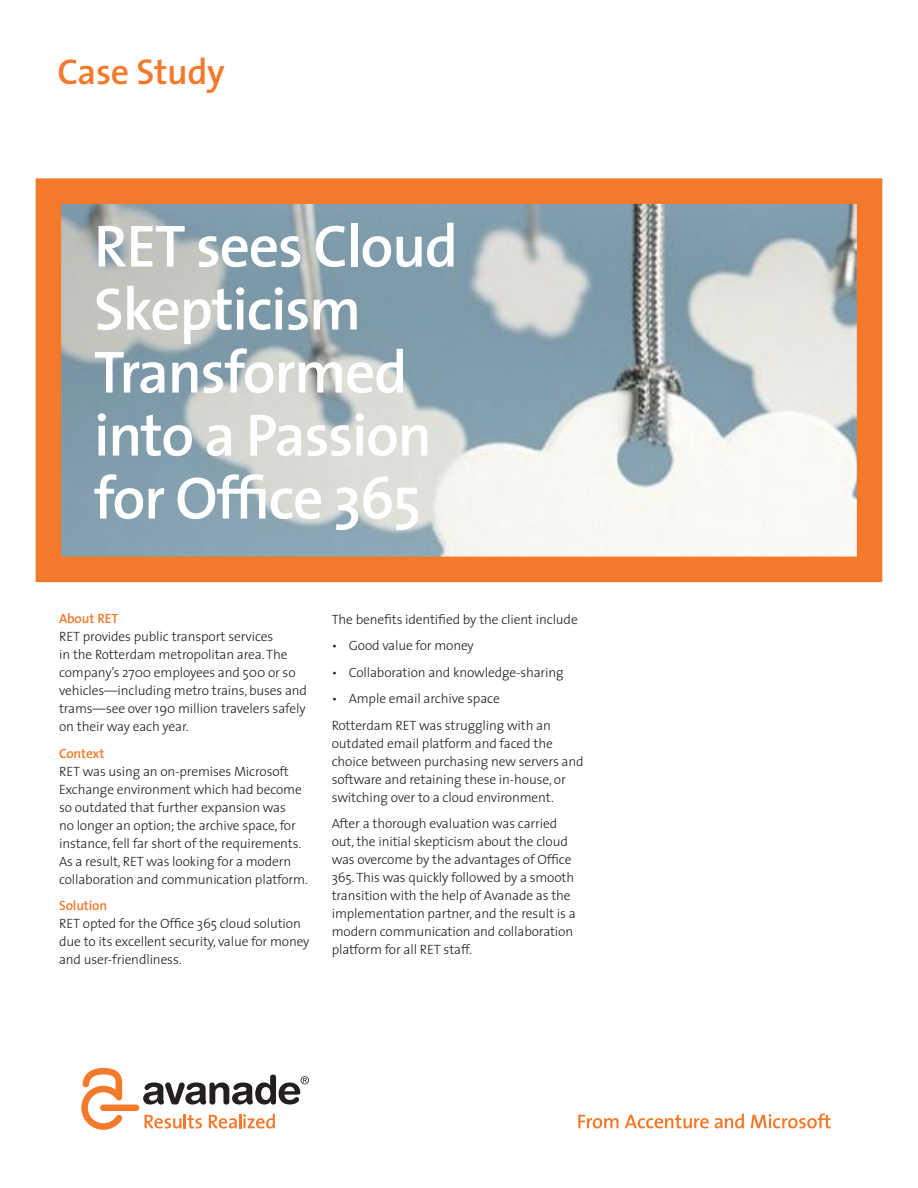
<style>
.page{position:relative;width:918px;height:1188px;background:#fff}
.page>*{position:absolute;margin:0;border:0;box-sizing:border-box;transform-origin:0 0}
.Cover_Heading_48pt{font:600 60px/63px "The Sans";letter-spacing:-.025em;color:#fff}
.t1{font:600 36px "The Sans";letter-spacing:-.01em;color:#f4792a}
.Body_9pt{font:300 13.5px/18px "The Sans";letter-spacing:-.01em;color:#231f20}
.Body_9pt-2{font:600 13.5px "The Sans";letter-spacing:-.01em;color:#f4792a}
</style>
<div class="page">
<img style="left:63px;top:205px;width:792px;height:350px">
<div style="left:36px;top:178px;width:846px;height:404px;border:26px solid #f4792a"></div>
<svg style="left:578px;top:1115px;width:41px;height:13px"></svg>
<svg style="left:625px;top:1115px;width:84px;height:13px"></svg>
<svg style="left:715px;top:1114px;width:29px;height:14px"></svg>
<svg style="left:751px;top:1113px;width:80px;height:15px"></svg>
<svg style="left:143px;top:1075px;width:166px;height:30px"></svg>
<div style="left:100px;top:1105px;width:39px;height:6px;background:#f4792a;border-radius:3px"></div>
<svg style="left:81px;top:1068px;width:42px;height:62px"></svg>
<svg style="left:145px;top:1114px;width:57px;height:15px"></svg>
<svg style="left:209px;top:1114px;width:66px;height:15px"></svg>
<h2 class="t1" style="left:58px;top:42px;width:169px">Case Study</h2>
<p class="Cover_Heading_48pt" style="left:94px;top:213px;width:366px">RET sees Cloud<br>Skepticism<br>Transformed into a Passion for Office 365</p>
<p class="Body_9pt-2" style="left:59px;top:608px;width:61px">About RET</p>
<p class="Body_9pt" style="left:59px;top:628px;width:250px">RET provides public transport services<br>in the Rotterdam metropolitan area. The company’s 2700 employees and 500 or so vehicles—including metro trains, buses and trams—see over 190 million travelers safely on their way each year.</p>
<p class="Body_9pt-2" style="left:59px;top:742px;width:47px">Context</p>
<p class="Body_9pt" style="left:59px;top:763px;width:250px">RET was using an on-premises Microsoft Exchange environment which had become so outdated that further expansion was<br>no longer an option; the archive space, for instance, fell far short of the requirements.<br>As a result, RET was looking for a modern collaboration and communication platform.</p>
<p class="Body_9pt-2" style="left:59px;top:895px;width:50px">Solution</p>
<p class="Body_9pt" style="left:59px;top:915px;width:252px">RET opted for the Office 365 cloud solution due to its excellent security, value for money and user-friendliness.</p>
<p class="Body_9pt" style="left:332px;top:610px;width:248px">The benefits identified by the client include</p>
<p class="Body_9pt" style="left:332px;top:637px;width:144px">• Good value for money</p>
<p class="Body_9pt" style="left:332px;top:663px;width:234px">• Collaboration and knowledge-sharing</p>
<p class="Body_9pt" style="left:332px;top:690px;width:170px">• Ample email archive space</p>
<p class="Body_9pt" style="left:332px;top:716px;width:254px">Rotterdam RET was struggling with an outdated email platform and faced the choice between purchasing new servers and software and retaining these in-house, or switching over to a cloud environment.</p>
<p class="Body_9pt" style="left:332px;top:815px;width:246px">After a thorough evaluation was carried out, the initial skepticism about the cloud was overcome by the advantages of Office 365. This was quickly followed by a smooth transition with the help of Avanade as the implementation partner, and the result is a modern communication and collaboration platform for all RET staff.</p>
</div>
